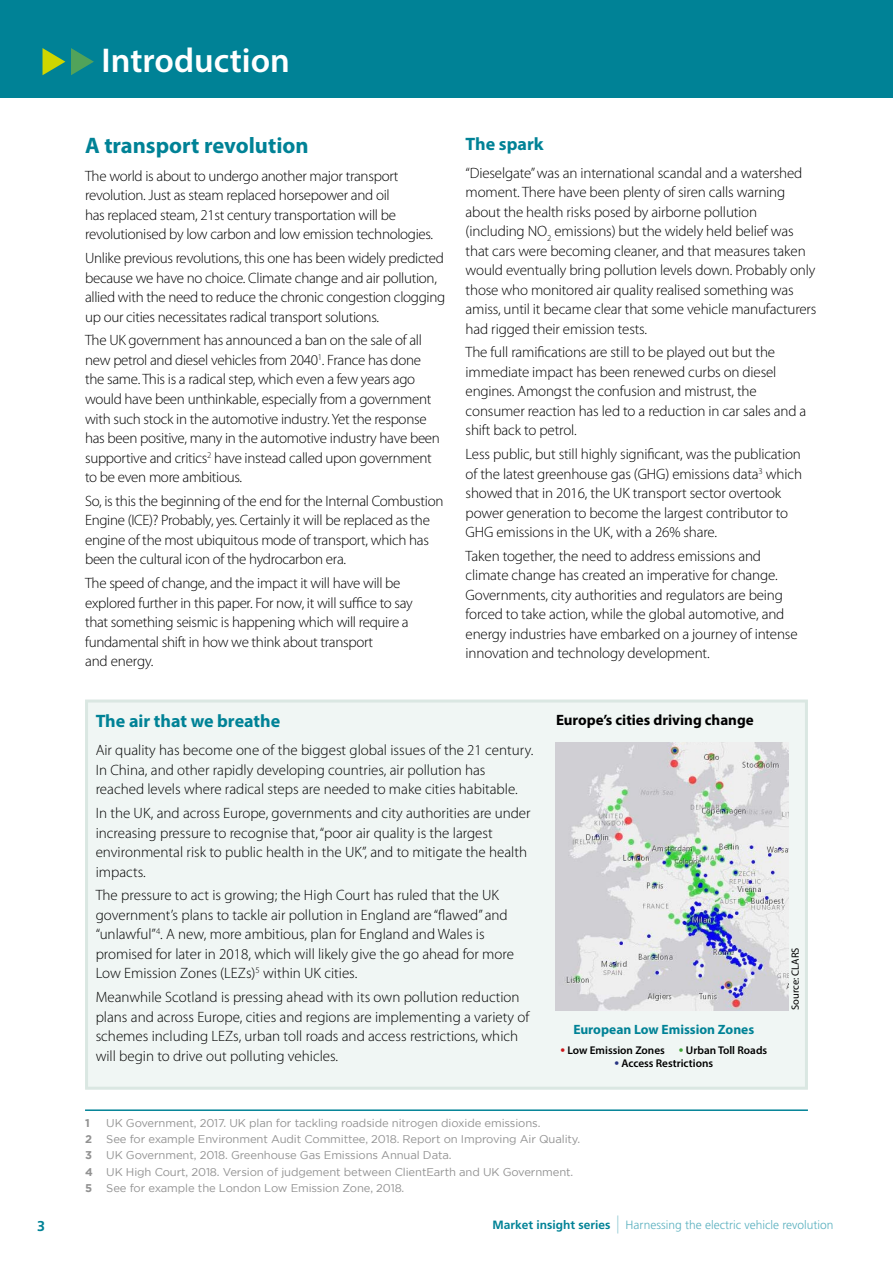
<style>
.page{position:relative;width:893px;height:1263px;background:#fff}
.page>*{position:absolute;margin:0;border:0;box-sizing:border-box;transform-origin:0 0}
.t1{font:600 34.5px "Myriad Pro";color:#fff}
.t2{font:700 22.5px "Myriad Pro";color:#008296}
.t3{font:700 18px "Myriad Pro";color:#008296}
.t4{font:300 15px/19.5px "Myriad Pro";letter-spacing:-.01em;color:#000}
.t5{font:700 15px "Myriad Pro";color:#000}
.t6{font:700 14.25px "Frutiger LT Std";color:#008296}
.t7{font:700 13.5px "Myriad Pro";color:#008296}
.t8{font:300 12px "Frutiger LT Std";color:#5ab0bf}
.t9{font:11.25px/16.2px "Gotham";letter-spacing:-.01em;color:#929292}
.t10{font:600 11.25px "Myriad Pro";color:#000}
.t11{font:700 11.25px "Gotham";color:#929292}
.t12{font:10.5px "Myriad Pro";color:#000}
.s1{font-size:15px;color:#cd171a}
.s2{font-size:15px;color:#3fa535}
.s3{font-size:15px;color:#283583}
.s4{font-weight:700}
.s5{font-weight:700;color:#008296}
.s6{font-size:18px}
</style>
<div class="page">
<div style="left:0;top:0;width:893px;height:98px;background:#008296"></div>
<div style="left:85px;top:699px;width:723px;height:391px;background:#f0f6f4;border:3px solid #dae7e2"></div>
<svg style="left:43px;top:48px;width:22px;height:27px"></svg>
<svg style="left:71px;top:48px;width:23px;height:27px"></svg>
<img style="left:556px;top:742px;width:232px;height:268px">
<hr style="left:85px;top:1109px;width:723px;height:2px;background:#008296">
<h1 class="t1" style="left:102px;top:39px;width:190px">Introduction</h1>
<h2 class="t2" style="left:85px;top:131px;width:225px">A transport revolution</h2>
<p class="t4" style="left:85px;top:166px;width:350px">The world is about to undergo another major transport revolution. Just as steam replaced horsepower and oil<br>has replaced steam, 21st century transportation will be revolutionised by low carbon and low emission technologies.</p>
<p class="t4" style="left:85px;top:249px;width:362px">Unlike previous revolutions, this one has been widely predicted because we have no choice. Climate change and air pollution, allied with the need to reduce the chronic congestion clogging up our cities necessitates radical transport solutions.</p>
<p class="t4" style="left:85px;top:331px;width:356px">The UK government has announced a ban on the sale of all new petrol and diesel vehicles from 2040<sup>1</sup>. France has done the same. This is a radical step, which even a few years ago would have been unthinkable, especially from a government with such stock in the automotive industry. Yet the response has been positive, many in the automotive industry have been supportive and critics<sup>2</sup> have instead called upon government to be even more ambitious.</p>
<p class="t4" style="left:85px;top:491px;width:360px">So, is this the beginning of the end for the Internal Combustion Engine (ICE)? Probably, yes. Certainly it will be replaced as the engine of the most ubiquitous mode of transport, which has been the cultural icon of the hydrocarbon era.</p>
<p class="t4" style="left:85px;top:573px;width:329px">The speed of change, and the impact it will have will be explored further in this paper. For now, it will suffice to say that something seismic is happening which will require a fundamental shift in how we think about transport<br>and energy.</p>
<p class="t3" style="left:466px;top:132px;width:79px">The spark</p>
<p class="t4" style="left:466px;top:163px;width:352px">“Dieselgate” was an international scandal and a watershed moment. There have been plenty of siren calls warning about the health risks posed by airborne pollution (including NO<sub>2</sub> emissions) but the widely held belief was that cars were becoming cleaner, and that measures taken would eventually bring pollution levels down. Probably only those who monitored air quality realised something was amiss, until it became clear that some vehicle manufacturers had rigged their emission tests.</p>
<p class="t4" style="left:466px;top:343px;width:342px">The full ramifications are still to be played out but the immediate impact has been renewed curbs on diesel engines. Amongst the confusion and mistrust, the consumer reaction has led to a reduction in car sales and a shift back to petrol.</p>
<p class="t4" style="left:466px;top:445px;width:338px">Less public, but still highly significant, was the publication of the latest greenhouse gas (GHG) emissions data<sup>3</sup> which showed that in 2016, the UK transport sector overtook power generation to become the largest contributor to GHG emissions in the UK, with a 26% share.</p>
<p class="t4" style="left:466px;top:546px;width:334px">Taken together, the need to address emissions and climate change has created an imperative for change.<br>Governments, city authorities and regulators are being forced to take action, while the global automotive, and energy industries have embarked on a journey of intense innovation and technology development.</p>
<p class="t3" style="left:96px;top:709px;width:186px">The air that we breathe</p>
<p class="t4" style="left:96px;top:741px;width:439px">Air quality has become one of the biggest global issues of the 21 century.<br>In China, and other rapidly developing countries, air pollution has reached levels where radical steps are needed to make cities habitable.</p>
<p class="t4" style="left:96px;top:803px;width:436px">In the UK, and across Europe, governments and city authorities are under increasing pressure to recognise that, “poor air quality is the largest environmental risk to public health in the UK”, and to mitigate the health impacts.</p>
<p class="t4" style="left:96px;top:886px;width:420px">The pressure to act is growing; the High Court has ruled that the UK government’s plans to tackle air pollution in England are “flawed” and “unlawful”<sup>4</sup>. A new, more ambitious, plan for England and Wales is promised for later in 2018, which will likely give the go ahead for more Low Emission Zones (LEZs)<sup>5</sup> within UK cities.</p>
<p class="t4" style="left:96px;top:987px;width:435px">Meanwhile Scotland is pressing ahead with its own pollution reduction plans and across Europe, cities and regions are implementing a variety of schemes including LEZs, urban toll roads and access restrictions, which will begin to drive out polluting vehicles.</p>
<p class="t5" style="left:556px;top:710px;width:199px">Europe’s cities driving change</p>
<p class="t7" style="left:573px;top:1021px;width:182px">European Low Emission Zones</p>
<p class="t10" style="left:560px;top:1043px;width:208px"><span class="s1">•</span> Low Emission Zones <span class="s2">•</span> Urban Toll Roads</p>
<p class="t10" style="left:614px;top:1056px;width:100px"><span class="s3">•</span> Access Restrictions</p>
<p class="t11" style="left:85px;top:1116px;width:6px">1</p>
<p class="t9" style="left:106px;top:1115px;width:436px">UK Government, 2017. UK plan for tackling roadside nitrogen dioxide emissions.</p>
<p class="t11" style="left:85px;top:1133px;width:9px">2</p>
<p class="t9" style="left:106px;top:1131px;width:475px">See for example Environment Audit Committee, 2018. Report on Improving Air Quality.</p>
<p class="t11" style="left:85px;top:1149px;width:8px">3</p>
<p class="t9" style="left:85px;top:1147px;width:490px;text-indent:21px">UK Government, 2018. Greenhouse Gas Emissions Annual Data.<br><span class="s4">4</span> UK High Court, 2018. Version of judgement between ClientEarth and UK Government.<br><span class="s4">5</span></p>
<p class="t9" style="left:106px;top:1180px;width:300px">See for example the London Low Emission Zone, 2018.</p>
<p class="t12" style="left:789px;top:1010px;width:64px;rotate:-90deg">Source: CLARS</p>
<p class="t6" style="left:37px;top:1218px;width:9px">3</p>
<p class="t8" style="left:492px;top:1218px;width:342px"><span class="s5">Market insight series</span> <span class="s6">|</span> Harnessing the electric vehicle revolution</p>
</div>
